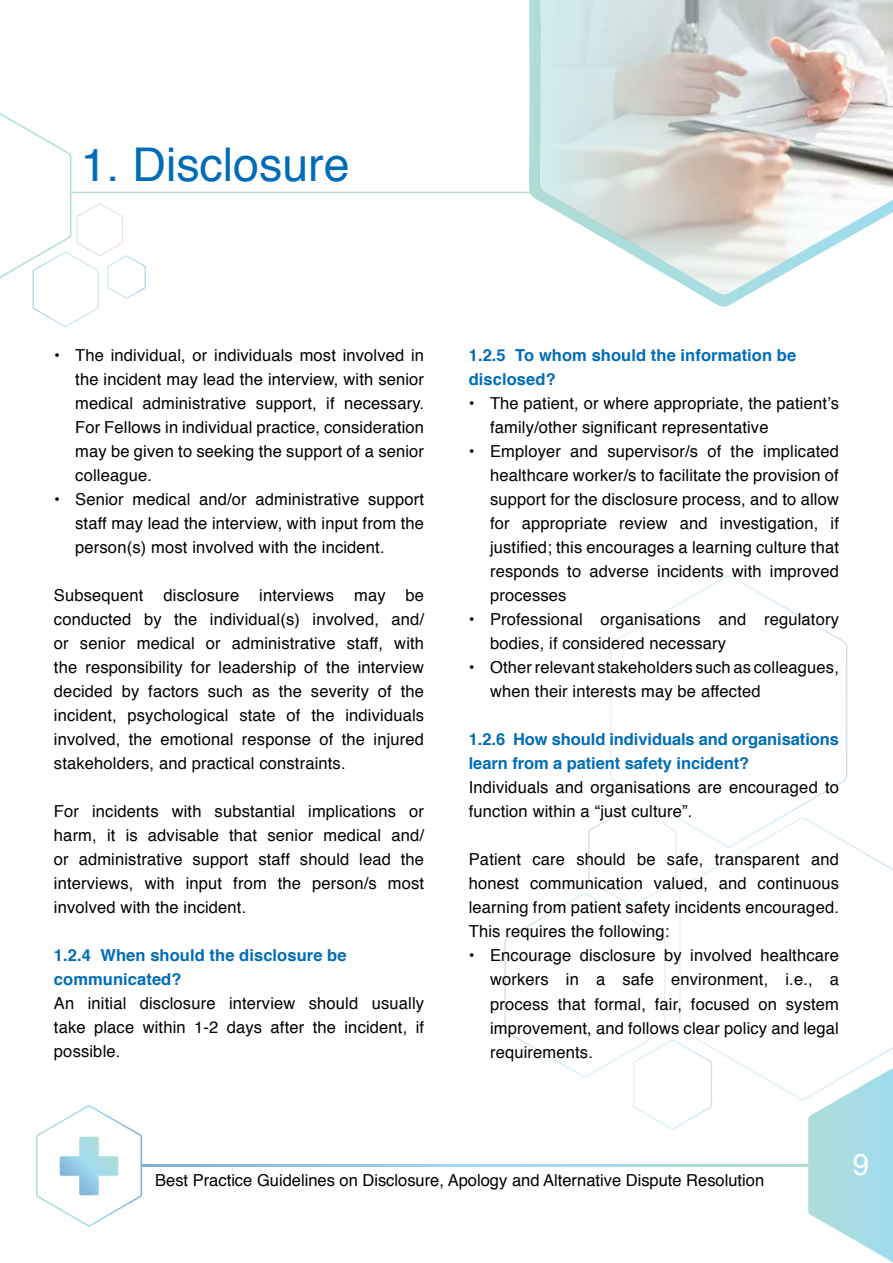
<style>
.page{position:relative;width:893px;height:1263px;background:#fff}
.page>*{position:absolute;margin:0;border:0;box-sizing:border-box;transform-origin:0 0}
.t1{font:46.5px "Helvetica";color:#006cb7}
.t2{font:30px "Helvetica";color:#fff}
.t3{font:16.5px/24px "Helvetica";letter-spacing:.01em;color:#000;text-align:justify}
.t4{font:700 16.5px/24px "Helvetica";letter-spacing:.005em;color:#006cb7}
</style>
<div class="page">
<hr style="left:71px;top:192px;width:468px;height:1px;background:#b4e0d8">
<svg style="left:0;top:113px;width:145px;height:214px"></svg>
<svg style="left:529px;top:0;width:218px;height:307px"></svg>
<svg style="left:540px;top:0;width:353px;height:295px"></svg>
<svg style="left:712px;top:842px;width:181px;height:259px"></svg>
<svg style="left:610px;top:575px;width:237px;height:273px"></svg>
<svg style="left:504px;top:805px;width:208px;height:325px"></svg>
<svg style="left:36px;top:1105px;width:106px;height:122px"></svg>
<svg style="left:141px;top:1164px;width:667px;height:2px"></svg>
<svg style="left:808px;top:1069px;width:85px;height:193px"></svg>
<h1 class="t1" style="left:81px;top:129px;width:270px">1. Disclosure</h1>
<p class="t3" style="left:75px;top:344px;width:350px;text-indent:-21px">• The individual, or individuals most involved in the incident may lead the interview, with senior medical administrative support, if necessary.<br>For Fellows in individual practice, consideration may be given to seeking the support of a senior colleague.</p>
<p class="t3" style="left:75px;top:488px;width:350px;text-indent:-21px">• Senior medical and/or administrative support staff may lead the interview, with input from the person(s) most involved with the incident.</p>
<p class="t3" style="left:54px;top:584px;width:372px">Subsequent disclosure interviews may be conducted by the individual(s) involved, and/ or senior medical or administrative staff, with the responsibility for leadership of the interview decided by factors such as the severity of the incident, psychological state of the individuals involved, the emotional response of the injured stakeholders, and practical constraints.</p>
<p class="t3" style="left:54px;top:800px;width:372px">For incidents with substantial implications or harm, it is advisable that senior medical and/ or administrative support staff should lead the interviews, with input from the person/s most involved with the incident.</p>
<p class="t4" style="left:54px;top:944px;width:294px">1.2.4 When should the disclosure be communicated?</p>
<p class="t3" style="left:54px;top:992px;width:372px">An initial disclosure interview should usually take place within 1-2 days after the incident, if possible.</p>
<p class="t4" style="left:469px;top:344px;width:329px">1.2.5 To whom should the information be disclosed?</p>
<p class="t3" style="left:490px;top:392px;width:350px;text-indent:-21px">• The patient, or where appropriate, the patient’s family/other significant representative</p>
<p class="t3" style="left:490px;top:440px;width:350px;text-indent:-21px">• Employer and supervisor/s of the implicated healthcare worker/s to facilitate the provision of support for the disclosure process, and to allow for appropriate review and investigation, if justified; this encourages a learning culture that responds to adverse incidents with improved processes</p>
<p class="t3" style="left:490px;top:608px;width:350px;text-indent:-21px">• Professional organisations and regulatory bodies, if considered necessary</p>
<p class="t3" style="left:490px;top:656px;width:350px;text-indent:-21px">• Other relevant stakeholders such as colleagues, when their interests may be affected</p>
<p class="t4" style="left:469px;top:728px;width:372px">1.2.6 How should individuals and organisations learn from a patient safety incident?</p>
<p class="t3" style="left:469px;top:776px;width:372px">Individuals and organisations are encouraged to function within a “just culture”.</p>
<p class="t3" style="left:469px;top:848px;width:372px">Patient care should be safe, transparent and honest communication valued, and continuous learning from patient safety incidents encouraged.<br>This requires the following:</p>
<p class="t3" style="left:490px;top:944px;width:350px;text-indent:-21px">• Encourage disclosure by involved healthcare workers in a safe environment, i.e., a process that formal, fair, focused on system improvement, and follows clear policy and legal requirements.</p>
<p class="t3" style="left:155px;top:1169px;width:610px">Best Practice Guidelines on Disclosure, Apology and Alternative Dispute Resolution</p>
<h2 class="t2" style="left:853px;top:1141px;width:18px">9</h2>
</div>
